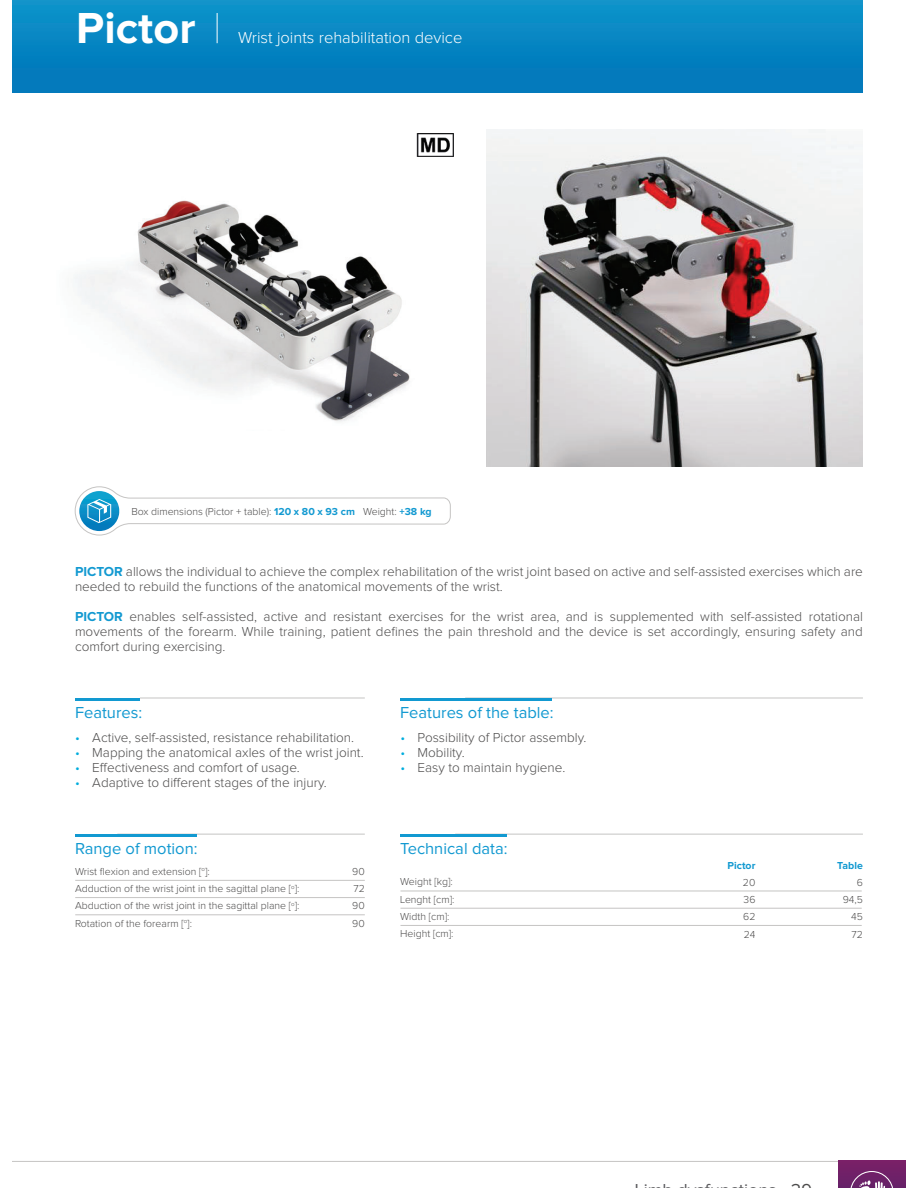
<style>
.page{position:relative;width:918px;height:1188px;background:#fff}
.page>*{position:absolute;margin:0;border:0;box-sizing:border-box;transform-origin:0 0}
.t1{font:700 45px "Proxima Nova";color:#fff}
.t2{font:16.5px "Proxima Nova";color:#1299d1}
.t3{font:300 16.5px "Proxima Nova";color:#fff}
.t4{font:300 13.5px/15px "Proxima Nova";color:#4d4c4c}
.t5{font:300 10.5px/17.2px "Proxima Nova";color:#4d4c4c}
.t6{font:700 10.5px "Proxima Nova";color:#1299d1}
.s1{font-weight:700;color:#1299d1}
.s2{color:#00addd}
</style>
<div class="page">
<div style="left:13px;top:0;width:850px;height:92px;background:linear-gradient(to bottom,#0d93ca,#0076ba)"></div>
<hr style="left:13px;top:1161px;width:892px;height:1px;background:#c5c4c3">
<div style="left:839px;top:1161px;width:66px;height:27px;background:linear-gradient(to right,#742067,#742067)"></div>
<svg style="left:850px;top:1168px;width:45px;height:20px"></svg>
<hr style="left:217px;top:13px;width:1px;height:30px;background:#fff">
<img style="left:74px;top:200px;width:336px;height:222px">
<hr style="left:140px;top:698px;width:225px;height:1px;background:#c5c4c3">
<hr style="left:75px;top:698px;width:65px;height:3px;background:#1299d1">
<hr style="left:465px;top:698px;width:398px;height:1px;background:#c5c4c3">
<hr style="left:400px;top:698px;width:151px;height:3px;background:#1299d1">
<hr style="left:117px;top:834px;width:248px;height:1px;background:#c5c4c3">
<hr style="left:75px;top:834px;width:122px;height:3px;background:#1299d1">
<hr style="left:75px;top:880px;width:290px;height:1px;background:#c5c4c3">
<hr style="left:75px;top:897px;width:290px;height:1px;background:#c5c4c3">
<hr style="left:75px;top:915px;width:290px;height:1px;background:#c5c4c3">
<hr style="left:455px;top:834px;width:408px;height:1px;background:#c5c4c3">
<hr style="left:400px;top:834px;width:107px;height:3px;background:#1299d1">
<hr style="left:400px;top:891px;width:462px;height:1px;background:#c5c4c3">
<hr style="left:400px;top:908px;width:462px;height:1px;background:#c5c4c3">
<hr style="left:400px;top:925px;width:462px;height:1px;background:#c5c4c3">
<svg style="left:75px;top:486px;width:376px;height:49px"></svg>
<img style="left:486px;top:129px;width:377px;height:338px">
<img style="left:416px;top:133px;width:38px;height:24px">
<h1 class="t1" style="left:76px;top:14px;width:121px">Pictor</h1>
<p class="t3" style="left:238px;top:32px;width:226px">Wrist joints rehabilitation device</p>
<p class="t5" style="left:131px;top:504px;width:302px">Box dimensions (Pictor + table): <span class="s1">120 x 80 x 93 cm</span> Weight: <span class="s1">+38 kg</span></p>
<p class="t4" style="left:75px;top:565px;width:789px"><span class="s1">PICTOR</span> allows the individual to achieve the complex rehabilitation of the wrist joint based on active and self-assisted exercises which are needed to rebuild the functions of the anatomical movements of the wrist.</p>
<p class="t4" style="left:75px;top:610px;width:790px;text-align:justify"><span class="s1">PICTOR</span> enables self-assisted, active and resistant exercises for the wrist area, and is supplemented with self-assisted rotational movements of the forearm. While training, patient defines the pain threshold and the device is set accordingly, ensuring safety and comfort during exercising.</p>
<p class="t2" style="left:75px;top:708px;width:69px">Features:</p>
<p class="t4" style="left:75px;top:731px;width:280px"><span class="s2">•</span> Active, self-assisted, resistance rehabilitation.</p>
<p class="t4" style="left:75px;top:746px;width:290px"><span class="s2">•</span> Mapping the anatomical axles of the wrist joint.</p>
<p class="t4" style="left:75px;top:761px;width:226px"><span class="s2">•</span> Effectiveness and comfort of usage.</p>
<p class="t4" style="left:75px;top:776px;width:253px"><span class="s2">•</span> Adaptive to different stages of the injury.</p>
<p class="t2" style="left:75px;top:843px;width:124px">Range of motion:</p>
<p class="t5" style="left:75px;top:864px;width:226px">Wrist flexion and extension [<sup>o</sup>]:<br>Adduction of the wrist joint in the sagittal plane [<sup>o</sup>]:<br>Abduction of the wrist joint in the sagittal plane [<sup>o</sup>]:<br>Rotation of the forearm [<sup>o</sup>]:</p>
<p class="t5" style="left:352px;top:864px;width:14px;text-align:justify">90<br>72<br>90<br>90</p>
<p class="t2" style="left:400px;top:708px;width:155px">Features of the table:</p>
<p class="t4" style="left:401px;top:731px;width:187px"><span class="s2">•</span> Possibility of Pictor assembly.</p>
<p class="t4" style="left:401px;top:746px;width:66px"><span class="s2">•</span> Mobility.</p>
<p class="t4" style="left:401px;top:761px;width:166px"><span class="s2">•</span> Easy to maintain hygiene.</p>
<p class="t2" style="left:400px;top:843px;width:109px">Technical data:</p>
<p class="t5" style="left:400px;top:874px;width:56px">Weight [kg]:<br>Lenght [cm]:<br>Width [cm]:<br>Height [cm]:</p>
<p class="t6" style="left:728px;top:862px;width:29px">Pictor</p>
<p class="t5" style="left:743px;top:875px;width:14px;text-align:justify">20<br>36<br>62<br>24</p>
<p class="t6" style="left:837px;top:862px;width:27px">Table</p>
<p class="t5" style="left:843px;top:875px;width:22px;text-align:right">6<br>94,5<br>45<br>72</p>
</div>
